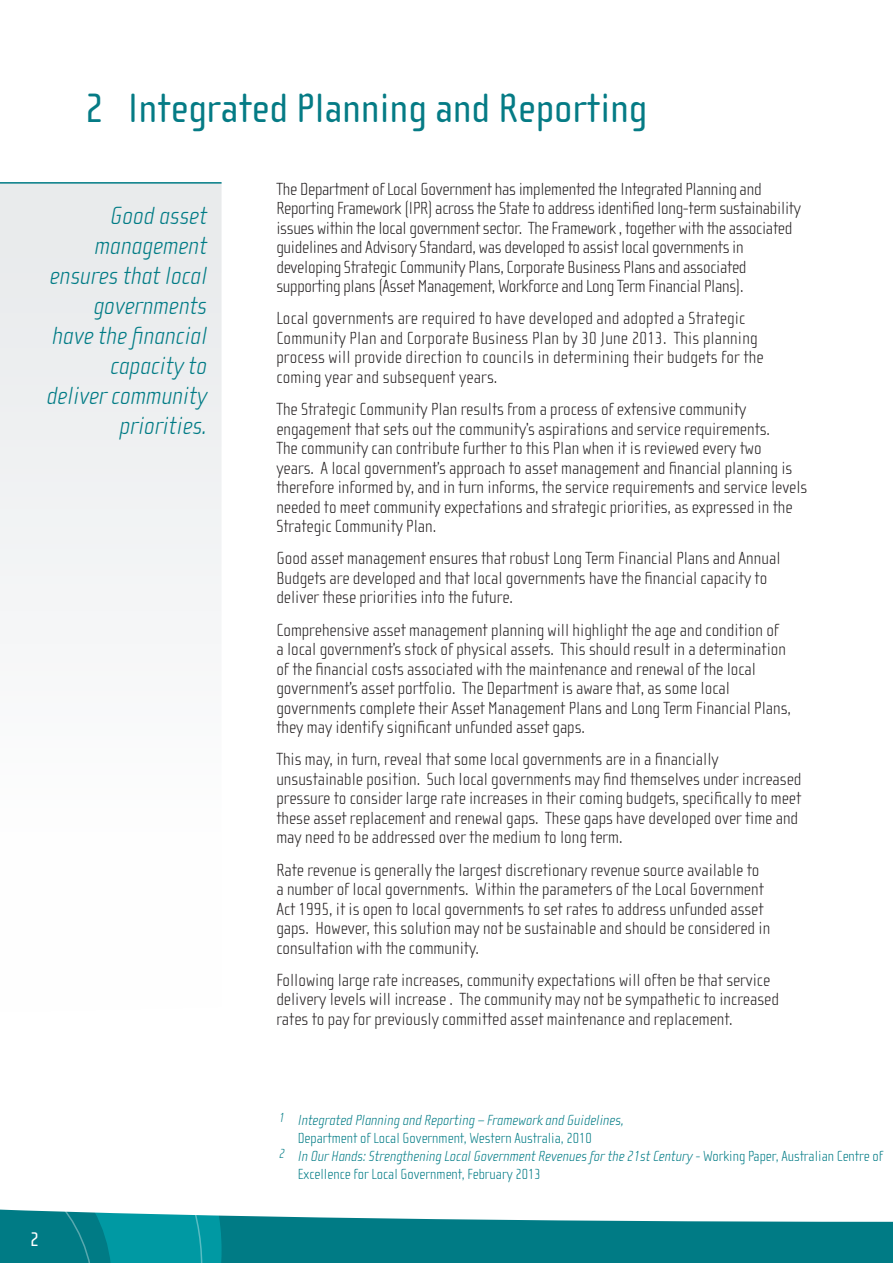
<style>
.page{position:relative;width:893px;height:1263px;background:#fff}
.page>*{position:absolute;margin:0;border:0;box-sizing:border-box;transform-origin:0 0}
.t1{font:42px "Cholla Sans OT";color:#057b85}
.t2{font:italic 100 25.5px/30px "Cholla Sans OT";color:#007b85;text-align:right}
.t3{font:20.25px "Cholla Sans OT";color:#fff}
.t4{font:100 18px/19.5px "Cholla Sans OT";color:#231f20}
.t5{font:italic 100 15px "Cholla Sans OT";color:#007b85}
.t6{font:100 15px "Cholla Sans OT";color:#007b85}
.t7{font:italic 100 15px "Cholla Sans";color:#007b85}
.s1{font-style:normal}
</style>
<div class="page">
<div style="left:0;top:184px;width:222px;height:427px;background:#edeff0"></div>
<hr style="left:0;top:182px;width:222px;height:2px;background:#007b85">
<svg style="left:222px;top:1215px;width:671px;height:48px;background:#198891"></svg>
<svg style="left:202px;top:1215px;width:20px;height:48px"></svg>
<svg style="left:0;top:1209px;width:202px;height:54px;background:#12919a"></svg>
<h1 class="t1" style="left:85px;top:85px;width:564px">2 Integrated Planning and Reporting</h1>
<h2 class="t2" style="left:47px;top:201px;width:162px">Good asset management ensures that local governments have the financial capacity to deliver community priorities.</h2>
<p class="t4" style="left:276px;top:179px;width:526px">The Department of Local Government has implemented the Integrated Planning and Reporting Framework (IPR) across the State to address identified long-term sustainability issues within the local government sector. The Framework , together with the associated guidelines and Advisory Standard, was developed to assist local governments in developing Strategic Community Plans, Corporate Business Plans and associated supporting plans (Asset Management, Workforce and Long Term Financial Plans).</p>
<p class="t4" style="left:276px;top:309px;width:489px">Local governments are required to have developed and adopted a Strategic Community Plan and Corporate Business Plan by 30 June 2013. This planning process will provide direction to councils in determining their budgets for the coming year and subsequent years.</p>
<p class="t4" style="left:276px;top:400px;width:532px">The Strategic Community Plan results from a process of extensive community engagement that sets out the community’s aspirations and service requirements.<br>The community can contribute further to this Plan when it is reviewed every two<br>years. A local government’s approach to asset management and financial planning is therefore informed by, and in turn informs, the service requirements and service levels needed to meet community expectations and strategic priorities, as expressed in the Strategic Community Plan.</p>
<p class="t4" style="left:276px;top:549px;width:506px">Good asset management ensures that robust Long Term Financial Plans and Annual<br>Budgets are developed and that local governments have the financial capacity to deliver these priorities into the future.</p>
<p class="t4" style="left:276px;top:620px;width:516px">Comprehensive asset management planning will highlight the age and condition of<br>a local government’s stock of physical assets. This should result in a determination of the financial costs associated with the maintenance and renewal of the local government’s asset portfolio. The Department is aware that, as some local governments complete their Asset Management Plans and Long Term Financial Plans, they may identify significant unfunded asset gaps.</p>
<p class="t4" style="left:276px;top:750px;width:526px">This may, in turn, reveal that some local governments are in a financially unsustainable position. Such local governments may find themselves under increased pressure to consider large rate increases in their coming budgets, specifically to meet these asset replacement and renewal gaps. These gaps have developed over time and may need to be addressed over the medium to long term.</p>
<p class="t4" style="left:276px;top:860px;width:495px">Rate revenue is generally the largest discretionary revenue source available to a number of local governments. Within the parameters of the Local Government Act 1995, it is open to local governments to set rates to address unfunded asset gaps. However, this solution may not be sustainable and should be considered in consultation with the community.</p>
<p class="t4" style="left:276px;top:970px;width:504px">Following large rate increases, community expectations will often be that service delivery levels will increase . The community may not be sympathetic to increased rates to pay for previously committed asset maintenance and replacement.</p>
<p class="t3" style="left:30px;top:1228px;width:10px">2</p>
<p class="t7" style="left:279px;top:1111px;width:346px"><sup>1</sup> Integrated Planning and Reporting – Framework and Guidelines,</p>
<p class="t6" style="left:298px;top:1129px;width:296px">Department of Local Government, Western Australia, 2010</p>
<p class="t5" style="left:279px;top:1147px;width:605px"><sup>2</sup> In Our Hands: Strengthening Local Government Revenues for the 21st Century - <span class="s1">Working Paper, Australian Centre of</span></p>
<p class="t6" style="left:298px;top:1165px;width:245px">Excellence for Local Government, February 2013</p>
</div>
